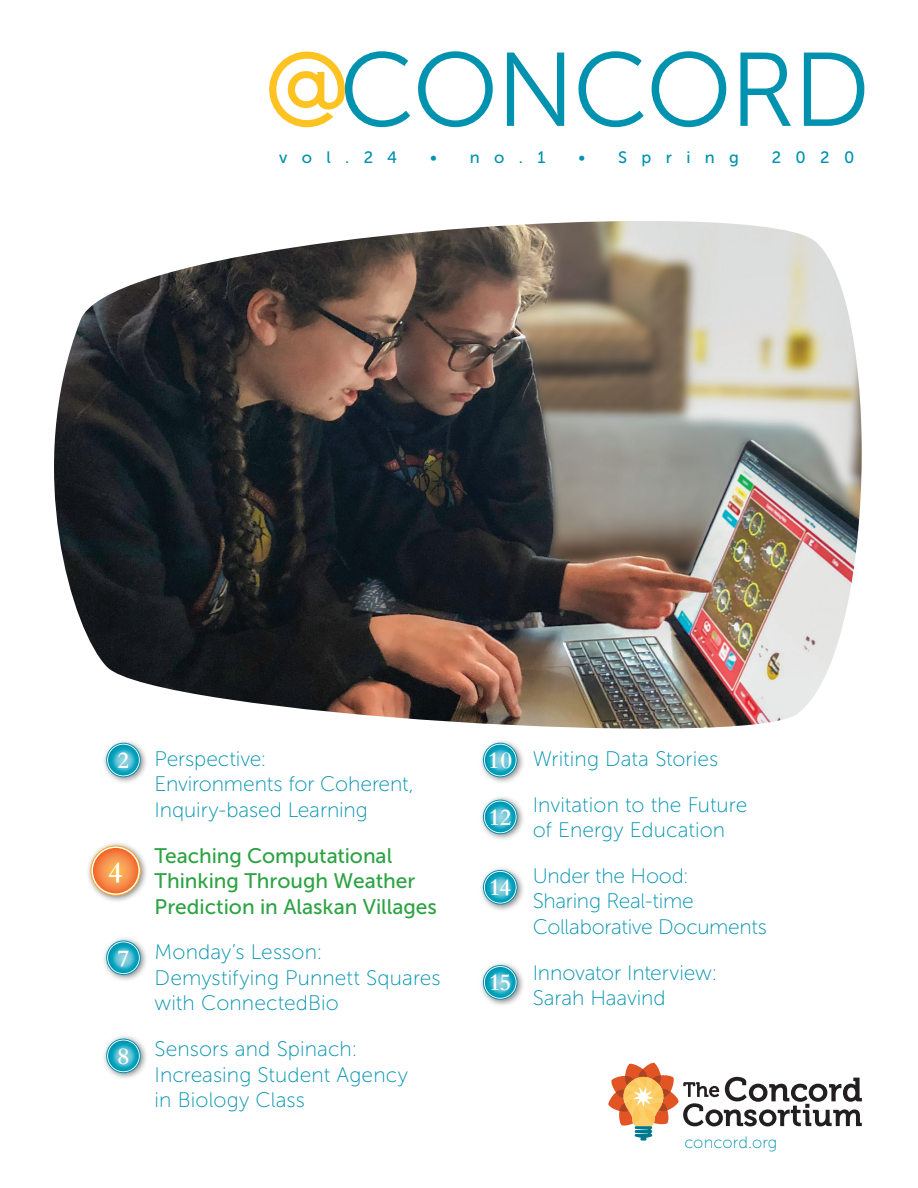
<style>
.page{position:relative;width:918px;height:1188px;background:#fff}
.page>*{position:absolute;margin:0;border:0;box-sizing:border-box;transform-origin:0 0}
.t1{font:600 30.6px "Bembo Std";color:#fff}
.t2{font:600 24.45px "Bembo Std";letter-spacing:-.085em;color:#fff}
.t3{font:21px/25.5px "Museo Sans 100";letter-spacing:-.005em;color:#0092af}
.t4{font:21px/25.5px "Museo Sans 500";color:#2da343}
.t5{font:16.5px "Museo Sans 500";letter-spacing:.87em;color:#0092af}
.t6{font:16.5px "Museo Sans 100";letter-spacing:.005em;color:#0092af}
</style>
<div class="page">
<svg style="left:418px;top:51px;width:75px;height:76px"></svg>
<svg style="left:507px;top:53px;width:57px;height:73px"></svg>
<svg style="left:578px;top:51px;width:66px;height:76px"></svg>
<svg style="left:652px;top:51px;width:74px;height:76px"></svg>
<svg style="left:740px;top:53px;width:51px;height:73px"></svg>
<svg style="left:804px;top:53px;width:60px;height:73px"></svg>
<svg style="left:269px;top:51px;width:141px;height:76px"></svg>
<img style="left:54px;top:221px;width:808px;height:508px">
<div style="left:478px;top:738px;width:47px;height:47px;background:#231f20;opacity:.55"></div>
<svg style="left:483px;top:743px;width:34px;height:34px"></svg>
<div style="left:483px;top:743px;width:35px;height:34px;border:1px solid #0092af;border-radius:50%"></div>
<svg style="left:485px;top:745px;width:31px;height:30px"></svg>
<div style="left:478px;top:795px;width:47px;height:46px;background:#231f20;opacity:.55"></div>
<svg style="left:483px;top:800px;width:34px;height:34px"></svg>
<div style="left:483px;top:800px;width:35px;height:34px;border:1px solid #0092af;border-radius:50%"></div>
<svg style="left:485px;top:801px;width:31px;height:31px"></svg>
<div style="left:478px;top:865px;width:47px;height:47px;background:#231f20;opacity:.55"></div>
<svg style="left:483px;top:870px;width:34px;height:34px"></svg>
<div style="left:483px;top:870px;width:35px;height:35px;border:1px solid #0092af;border-radius:50%"></div>
<svg style="left:485px;top:872px;width:31px;height:31px"></svg>
<div style="left:478px;top:961px;width:47px;height:46px;background:#231f20;opacity:.55"></div>
<svg style="left:483px;top:966px;width:34px;height:33px"></svg>
<div style="left:483px;top:965px;width:35px;height:35px;border:1px solid #0092af;border-radius:50%"></div>
<svg style="left:485px;top:967px;width:31px;height:31px"></svg>
<div style="left:102px;top:936px;width:46px;height:46px;background:#231f20;opacity:.55"></div>
<svg style="left:107px;top:941px;width:33px;height:34px"></svg>
<div style="left:106px;top:941px;width:35px;height:34px;border:1px solid #0092af;border-radius:50%"></div>
<svg style="left:108px;top:942px;width:31px;height:31px"></svg>
<div style="left:102px;top:1034px;width:46px;height:46px;background:#231f20;opacity:.55"></div>
<svg style="left:107px;top:1039px;width:33px;height:34px"></svg>
<div style="left:106px;top:1039px;width:35px;height:34px;border:1px solid #0092af;border-radius:50%"></div>
<svg style="left:108px;top:1040px;width:31px;height:31px"></svg>
<div style="left:102px;top:738px;width:46px;height:47px;background:#231f20;opacity:.55"></div>
<svg style="left:107px;top:743px;width:33px;height:34px"></svg>
<div style="left:106px;top:743px;width:35px;height:34px;border:1px solid #0092af;border-radius:50%"></div>
<svg style="left:108px;top:745px;width:31px;height:30px"></svg>
<div style="left:86px;top:841px;width:62px;height:62px;background:#231f20;opacity:.55"></div>
<svg style="left:91px;top:846px;width:49px;height:49px"></svg>
<div style="left:91px;top:846px;width:50px;height:50px;border:1px solid #faaa1d;border-radius:50%"></div>
<svg style="left:93px;top:848px;width:45px;height:45px;background:#f58b44"></svg>
<svg style="left:608px;top:1063px;width:254px;height:78px"></svg>
<p class="t5" style="left:279px;top:148px;width:120px">vol.24</p>
<p class="t5" style="left:430px;top:148px;width:117px">• no.1</p>
<p class="t5" style="left:578px;top:148px;width:162px">• Spring</p>
<p class="t5" style="left:772px;top:148px;width:84px">2020</p>
<p class="t2" style="left:117px;top:747px;width:14px">2</p>
<h1 class="t1" style="left:108px;top:856px;width:17px">4</h1>
<p class="t2" style="left:117px;top:945px;width:14px">7</p>
<p class="t2" style="left:117px;top:1043px;width:14px">8</p>
<p class="t3" style="left:155px;top:746px;width:261px">Perspective:<br>Environments for Coherent,<br>Inquiry-based Learning</p>
<p class="t4" style="left:155px;top:843px;width:284px">Teaching Computational<br>Thinking Through Weather<br>Prediction in Alaskan Villages</p>
<p class="t3" style="left:155px;top:940px;width:288px">Monday’s Lesson:<br>Demystifying Punnett Squares with ConnectedBio</p>
<p class="t3" style="left:155px;top:1036px;width:255px">Sensors and Spinach:<br>Increasing Student Agency in Biology Class</p>
<p class="t2" style="left:488px;top:747px;width:26px">10</p>
<p class="t2" style="left:489px;top:804px;width:25px">12</p>
<p class="t2" style="left:489px;top:874px;width:24px">14</p>
<p class="t2" style="left:489px;top:969px;width:24px">15</p>
<p class="t3" style="left:533px;top:736px;width:216px;line-height:45.8px">Writing Data Stories<br>Invitation to the Future</p>
<p class="t3" style="left:533px;top:807px;width:194px;line-height:45.8px">of Energy Education<br>Under the Hood:</p>
<p class="t3" style="left:533px;top:889px;width:236px">Sharing Real-time<br>Collaborative Documents</p>
<p class="t3" style="left:533px;top:960px;width:186px">Innovator Interview:<br>Sarah Haavind</p>
<p class="t6" style="left:684px;top:1134px;width:95px">concord.org</p>
</div>
